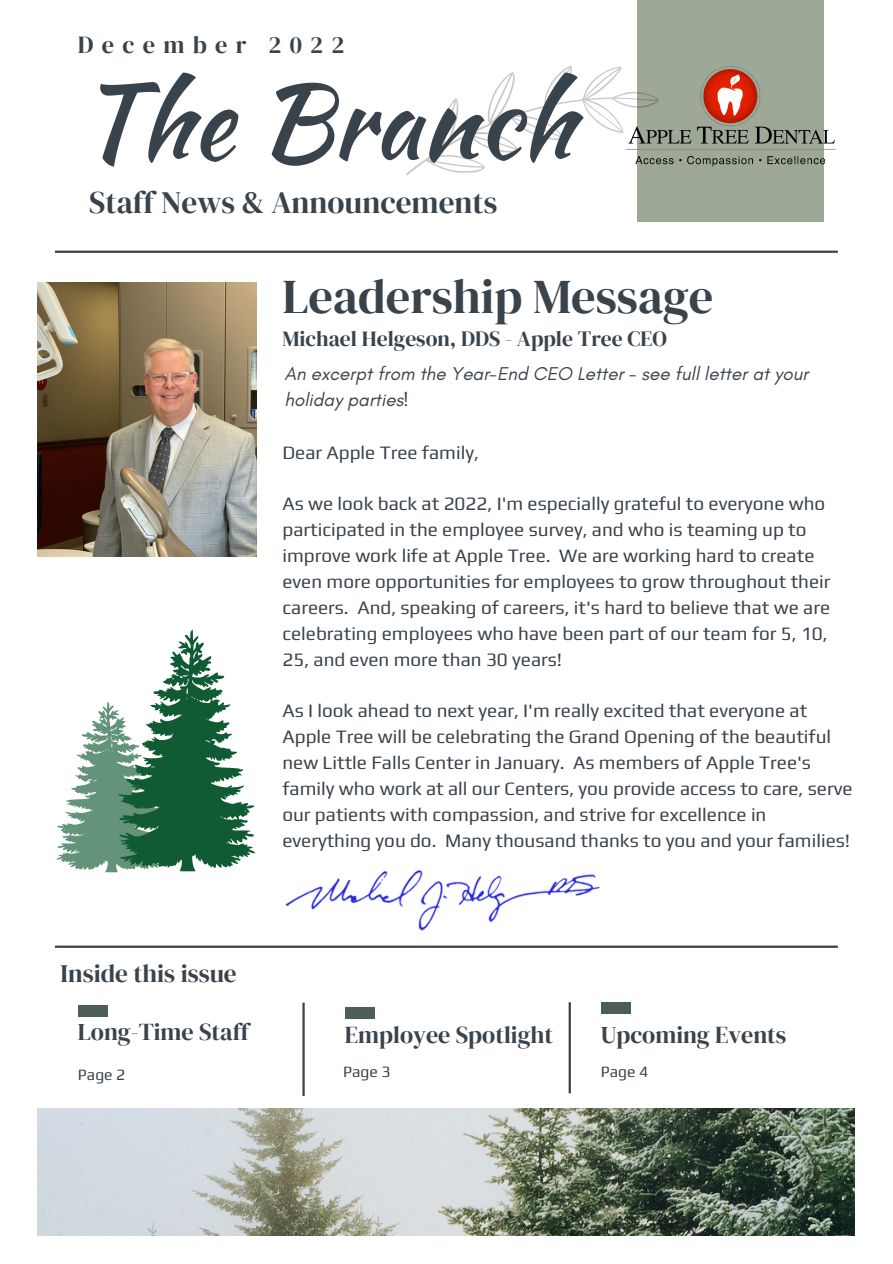
<style>
.page{position:relative;width:893px;height:1264px;background:#fff}
.page>*{position:absolute;margin:0;border:0;box-sizing:border-box;transform-origin:0 0}
.t1{font:102.9px "Kaushan Script";color:#39434c}
.t2{font:48.3px "DM Serif Display";color:#39434c}
.t3{font:31.2px "DM Serif Display";color:#39434c}
.t4{font:25.2px "DM Serif Display";color:#39434c}
.t5{font:24.3px "DM Serif Display";letter-spacing:.34em;color:#39434c}
.t6{font:24.15px "DM Serif Display";color:#39434c}
.t7{font:21.6px "DM Serif Display";color:#39434c}
.t8{font:18.9px/25.8px "Play";color:#39434c}
.t9{font:italic 18.9px/25.8px "Glacial Indifference";color:#39434c}
.t10{font:15.75px "Play";color:#39434c}
</style>
<div class="page">
<div style="left:637px;top:0;width:186px;height:221px;background:#9ea897"></div>
<svg style="left:406px;top:72px;width:257px;height:150px"></svg>
<hr style="left:55px;top:250px;width:782px;height:3px;background:#39434c">
<hr style="left:55px;top:945px;width:782px;height:2px;background:#39434c">
<img style="left:544px;top:60px;width:292px;height:118px">
<img style="left:37px;top:1108px;width:817px;height:127px">
<div style="left:600px;top:1002px;width:30px;height:11px;background:#4d5e56"></div>
<hr style="left:568px;top:1002px;width:3px;height:91px;background:#39434c">
<div style="left:345px;top:1007px;width:29px;height:12px;background:#4d5e56"></div>
<hr style="left:302px;top:1002px;width:3px;height:93px;background:#39434c">
<div style="left:78px;top:1005px;width:29px;height:11px;background:#4d5e56"></div>
<img style="left:285px;top:870px;width:315px;height:61px">
<img style="left:37px;top:282px;width:219px;height:274px">
<svg style="left:56px;top:629px;width:200px;height:243px"></svg>
<p class="t5" style="left:78px;top:28px;width:268px">December 2022</p>
<h1 class="t1" style="left:78px;top:46px;width:497px">The Branch</h1>
<h3 class="t3" style="left:89px;top:181px;width:409px">Staff News &amp; Announcements</h3>
<h2 class="t2" style="left:282px;top:263px;width:432px">Leadership Message</h2>
<p class="t7" style="left:282px;top:323px;width:386px">Michael Helgeson, DDS - Apple Tree CEO</p>
<p class="t9" style="left:284px;top:361px;width:525px">An excerpt from the Year-End CEO Letter - see full letter at your holiday parties!</p>
<p class="t8" style="left:282px;top:439px;width:198px">Dear Apple Tree family,</p>
<p class="t8" style="left:282px;top:490px;width:549px">As we look back at 2022, I'm especially grateful to everyone who participated in the employee survey, and who is teaming up to improve work life at Apple Tree. We are working hard to create even more opportunities for employees to grow throughout their careers. And, speaking of careers, it's hard to believe that we are celebrating employees who have been part of our team for 5, 10, 25, and even more than 30 years!</p>
<p class="t8" style="left:282px;top:697px;width:571px">As I look ahead to next year, I'm really excited that everyone at Apple Tree will be celebrating the Grand Opening of the beautiful new Little Falls Center in January. As members of Apple Tree's family who work at all our Centers, you provide access to care, serve our patients with compassion, and strive for excellence in everything you do. Many thousand thanks to you and your families!</p>
<h3 class="t4" style="left:61px;top:956px;width:178px">Inside this issue</h3>
<p class="t6" style="left:78px;top:1015px;width:173px">Long-Time Staff</p>
<p class="t10" style="left:78px;top:1064px;width:49px">Page 2</p>
<p class="t6" style="left:345px;top:1018px;width:210px">Employee Spotlight</p>
<p class="t10" style="left:343px;top:1062px;width:49px">Page 3</p>
<p class="t6" style="left:600px;top:1018px;width:187px">Upcoming Events</p>
<p class="t10" style="left:600px;top:1062px;width:49px">Page 4</p>
</div>
